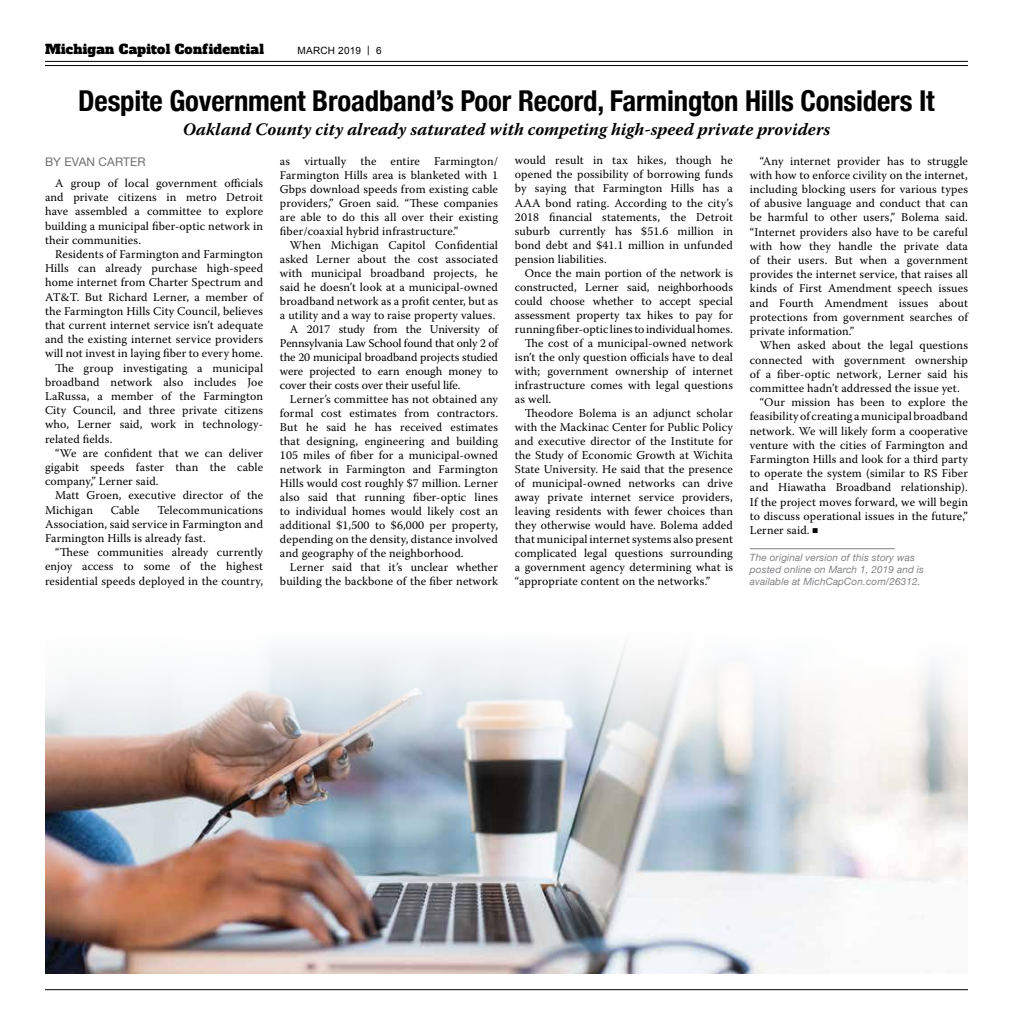
<style>
.page{position:relative;width:1013px;height:1035px;background:#fff}
.page>*{position:absolute;margin:0;border:0;box-sizing:border-box;transform-origin:0 0}
.t1{font:700 condensed 28.75px "Helvetica Neue";letter-spacing:-.005em;color:#000}
.t2{font:italic 700 17.5px "Warnock Pro";color:#000}
.t3{font:13.12px "Alfa Slab One";letter-spacing:.02em;color:#000}
.t4{font:11.88px/14.2px "Warnock Pro";letter-spacing:.01em;color:#000;text-align:justify}
.t5{font:11.88px "Warnock Pro";letter-spacing:-.01em;color:#000}
.t6{font:11.88px "Helvetica Neue";letter-spacing:.01em;color:#6d6e71}
.t7{font:italic 10px/11.8px "Helvetica Neue";letter-spacing:.01em;color:#808285}
.t8{font:10px "Arial";letter-spacing:.02em;color:#000}
</style>
<div class="page">
<hr style="left:45px;top:61px;width:923px;height:1px;background:#000">
<hr style="left:45px;top:65px;width:923px;height:1px;background:#000">
<hr style="left:45px;top:989px;width:923px;height:1px;background:#000">
<img style="left:45px;top:548px;width:923px;height:425px">
<hr style="left:750px;top:548px;width:144px;height:1px;background:#808285">
<p class="t3" style="left:45px;top:41px;width:220px">Michigan Capitol Confidential</p>
<p class="t8" style="left:298px;top:44px;width:85px">MARCH 2019 | 6</p>
<h1 class="t1" style="left:78px;top:77px;width:858px">Despite Government Broadband’s Poor Record, Farmington Hills Considers It</h1>
<h2 class="t2" style="left:183px;top:119px;width:649px">Oakland County city already saturated with competing high-speed private providers</h2>
<p class="t6" style="left:45px;top:153px;width:102px">BY EVAN CARTER</p>
<p class="t4" style="left:45px;top:176px;width:219px;text-indent:10px">A group of local government officials and private citizens in metro Detroit have assembled a committee to explore building a municipal fiber-optic network in their communities.</p>
<p class="t4" style="left:55px;top:247px;width:209px">Residents of Farmington and Farmington</p>
<p class="t4" style="left:45px;top:261px;width:219px">Hills can already purchase high-speed</p>
<p class="t4" style="left:45px;top:275px;width:219px">home internet from Charter Spectrum and</p>
<p class="t4" style="left:45px;top:289px;width:219px">AT&amp;T. But Richard Lerner, a member of</p>
<p class="t4" style="left:45px;top:304px;width:219px">the Farmington Hills City Council, believes</p>
<p class="t4" style="left:45px;top:318px;width:219px">that current internet service isn’t adequate</p>
<p class="t4" style="left:45px;top:332px;width:219px">and the existing internet service providers</p>
<p class="t4" style="left:45px;top:346px;width:219px">will not invest in laying fiber to every home.</p>
<p class="t4" style="left:55px;top:360px;width:209px">The group investigating a municipal</p>
<p class="t4" style="left:45px;top:375px;width:219px">broadband network also includes Joe</p>
<p class="t4" style="left:45px;top:389px;width:219px">LaRussa, a member of the Farmington</p>
<p class="t4" style="left:45px;top:403px;width:219px">City Council, and three private citizens</p>
<p class="t4" style="left:45px;top:417px;width:219px">who, Lerner said, work in technology-</p>
<p class="t4" style="left:45px;top:431px;width:69px">related fields.</p>
<p class="t4" style="left:55px;top:446px;width:209px">“We are confident that we can deliver</p>
<p class="t4" style="left:45px;top:460px;width:219px">gigabit speeds faster than the cable</p>
<p class="t4" style="left:45px;top:474px;width:115px">company,” Lerner said.</p>
<p class="t4" style="left:55px;top:488px;width:209px">Matt Groen, executive director of the</p>
<p class="t4" style="left:45px;top:502px;width:49px">Michigan</p>
<p class="t4" style="left:111px;top:502px;width:30px">Cable</p>
<p class="t4" style="left:515px;top:153px;width:220px">would result in tax hikes, though he opened the possibility of borrowing funds by saying that Farmington Hills has a AAA bond rating. According to the city’s 2018 financial statements, the Detroit suburb currently has $51.6 million in bond debt and $41.1 million in unfunded pension liabilities.</p>
<p class="t4" style="left:525px;top:265px;width:209px">Once the main portion of the network is</p>
<p class="t4" style="left:515px;top:279px;width:219px">constructed, Lerner said, neighborhoods</p>
<p class="t4" style="left:515px;top:293px;width:219px">could choose whether to accept special</p>
<p class="t4" style="left:515px;top:307px;width:219px">assessment property tax hikes to pay for</p>
<p class="t4" style="left:515px;top:321px;width:219px">running fiber-optic lines to individual homes.</p>
<p class="t4" style="left:525px;top:335px;width:209px">The cost of a municipal-owned network</p>
<p class="t4" style="left:515px;top:349px;width:219px">isn’t the only question officials have to deal</p>
<p class="t4" style="left:515px;top:363px;width:219px">with; government ownership of internet</p>
<p class="t4" style="left:515px;top:377px;width:219px">infrastructure comes with legal questions</p>
<p class="t4" style="left:515px;top:391px;width:38px">as well.</p>
<p class="t4" style="left:525px;top:405px;width:209px">Theodore Bolema is an adjunct scholar</p>
<p class="t4" style="left:515px;top:419px;width:220px">with the Mackinac Center for Public Policy</p>
<p class="t4" style="left:515px;top:433px;width:219px">and executive director of the Institute for</p>
<p class="t4" style="left:515px;top:447px;width:219px">the Study of Economic Growth at Wichita</p>
<p class="t4" style="left:515px;top:461px;width:219px">State University. He said that the presence</p>
<p class="t4" style="left:515px;top:475px;width:219px">of municipal-owned networks can drive</p>
<p class="t4" style="left:515px;top:489px;width:219px">away private internet service providers,</p>
<p class="t4" style="left:515px;top:503px;width:219px">leaving residents with fewer choices than</p>
<p class="t4" style="left:515px;top:517px;width:219px">they otherwise would have. Bolema added</p>
<p class="t4" style="left:515px;top:531px;width:219px">that municipal internet systems also present</p>
<p class="t4" style="left:515px;top:545px;width:219px">complicated legal questions surrounding</p>
<p class="t4" style="left:515px;top:559px;width:219px">a government agency determining what is</p>
<p class="t4" style="left:515px;top:573px;width:197px">“appropriate content on the networks.”</p>
<p class="t4" style="left:750px;top:153px;width:220px;text-indent:10px">“Any internet provider has to struggle with how to enforce civility on the internet, including blocking users for various types of abusive language and conduct that can be harmful to other users,” Bolema said. “Internet providers also have to be careful with how they handle the private data of their users. But when a government provides the internet service, that raises all kinds of First Amendment speech issues and Fourth Amendment issues about protections from government searches of private information.”</p>
<p class="t4" style="left:760px;top:338px;width:209px">When asked about the legal questions</p>
<p class="t4" style="left:750px;top:352px;width:219px">connected with government ownership</p>
<p class="t4" style="left:750px;top:367px;width:219px">of a fiber-optic network, Lerner said his</p>
<p class="t4" style="left:750px;top:381px;width:211px">committee hadn’t addressed the issue yet.</p>
<p class="t4" style="left:760px;top:395px;width:209px">“Our mission has been to explore the</p>
<p class="t4" style="left:750px;top:409px;width:219px">feasibility of creating a municipal broadband</p>
<p class="t4" style="left:750px;top:423px;width:219px">network. We will likely form a cooperative</p>
<p class="t4" style="left:750px;top:438px;width:219px">venture with the cities of Farmington and</p>
<p class="t4" style="left:750px;top:452px;width:219px">Farmington Hills and look for a third party</p>
<p class="t4" style="left:750px;top:466px;width:219px">to operate the system (similar to RS Fiber</p>
<p class="t4" style="left:750px;top:480px;width:219px">and Hiawatha Broadband relationship).</p>
<p class="t4" style="left:750px;top:494px;width:219px">If the project moves forward, we will begin</p>
<p class="t4" style="left:750px;top:509px;width:219px">to discuss operational issues in the future,”</p>
<p class="t4" style="left:750px;top:523px;width:61px">Lerner said.</p>
<p class="t7" style="left:750px;top:552px;width:176px">The original version of this story was posted online on March 1, 2019 and is available at MichCapCon.com/26312.</p>
<p class="t4" style="left:280px;top:153px;width:219px">as virtually the entire Farmington/ Farmington Hills area is blanketed with 1<br>Gbps download speeds from existing cable providers,” Groen said. “These companies are able to do this all over their existing fiber/coaxial hybrid infrastructure.”</p>
<p class="t4" style="left:290px;top:237px;width:209px">When Michigan Capitol Confidential</p>
<p class="t4" style="left:280px;top:251px;width:219px">asked Lerner about the cost associated</p>
<p class="t4" style="left:280px;top:265px;width:219px">with municipal broadband projects, he</p>
<p class="t4" style="left:280px;top:279px;width:219px">said he doesn’t look at a municipal-owned</p>
<p class="t4" style="left:280px;top:293px;width:219px">broadband network as a profit center, but as</p>
<p class="t4" style="left:280px;top:307px;width:217px">a utility and a way to raise property values.</p>
<p class="t5" style="left:290px;top:321px;width:209px">A 2017 study from the University of</p>
<p class="t5" style="left:280px;top:335px;width:219px">Pennsylvania Law School found that only 2 of</p>
<p class="t5" style="left:280px;top:349px;width:219px">the 20 municipal broadband projects studied</p>
<p class="t5" style="left:280px;top:363px;width:219px">were projected to earn enough money to</p>
<p class="t5" style="left:280px;top:378px;width:182px">cover their costs over their useful life.</p>
<p class="t4" style="left:290px;top:391px;width:209px">Lerner’s committee has not obtained any</p>
<p class="t4" style="left:280px;top:405px;width:219px">formal cost estimates from contractors.</p>
<p class="t4" style="left:280px;top:419px;width:219px">But he said he has received estimates</p>
<p class="t4" style="left:280px;top:433px;width:219px">that designing, engineering and building</p>
<p class="t4" style="left:280px;top:447px;width:219px">105 miles of fiber for a municipal-owned</p>
<p class="t4" style="left:280px;top:461px;width:219px">network in Farmington and Farmington</p>
<p class="t4" style="left:280px;top:475px;width:219px">Hills would cost roughly $7 million. Lerner</p>
<p class="t4" style="left:280px;top:489px;width:219px">also said that running fiber-optic lines</p>
<p class="t4" style="left:280px;top:503px;width:219px">to individual homes would likely cost an</p>
<p class="t4" style="left:280px;top:517px;width:219px">additional $1,500 to $6,000 per property,</p>
<p class="t4" style="left:280px;top:531px;width:219px">depending on the density, distance involved</p>
<p class="t4" style="left:280px;top:545px;width:185px">and geography of the neighborhood.</p>
<p class="t4" style="left:290px;top:559px;width:209px">Lerner said that it’s unclear whether</p>
<p class="t4" style="left:280px;top:573px;width:220px">building the backbone of the fiber network</p>
<p class="t4" style="left:45px;top:502px;width:219px;text-indent:112px">Telecommunications Association, said service in Farmington and Farmington Hills is already fast.</p>
<p class="t4" style="left:45px;top:545px;width:219px;text-indent:10px">“These communities already currently enjoy access to some of the highest residential speeds deployed in the country,</p>
</div>
